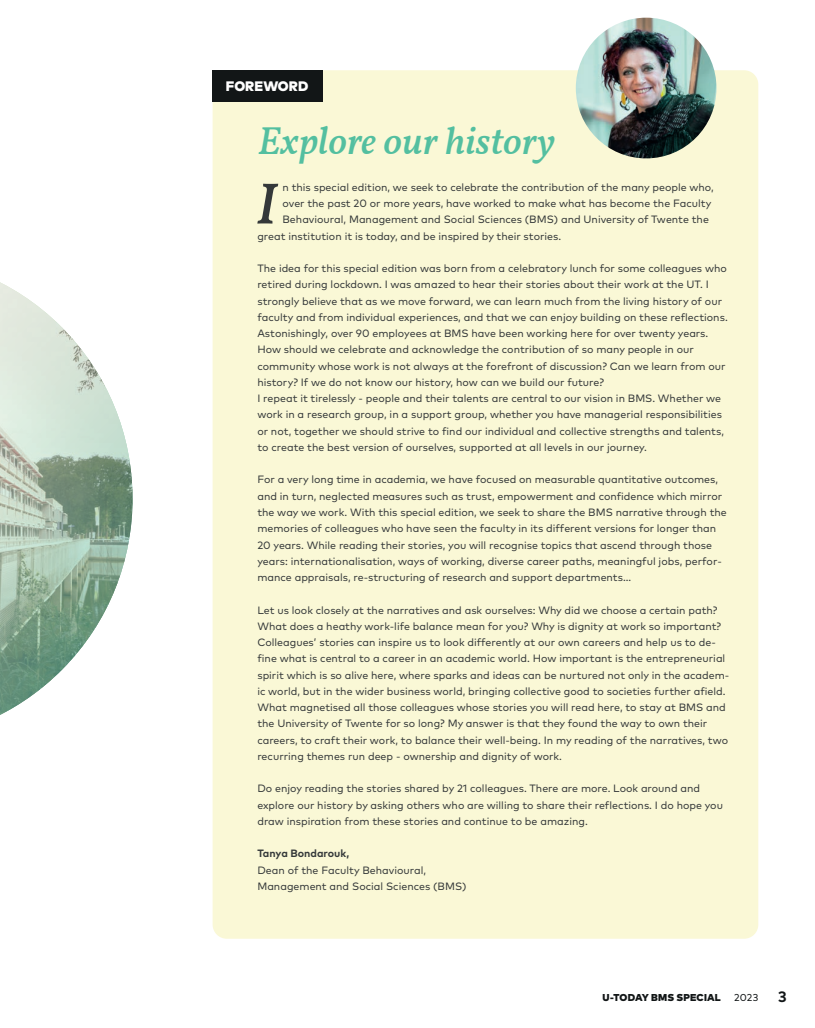
<style>
.page{position:relative;width:815px;height:1028px;background:#fff}
.page>*{position:absolute;margin:0;border:0;box-sizing:border-box;transform-origin:0 0}
.t1{font:italic 500 58.5px "Vollkorn";color:#343839}
.t2{font:italic 500 38.75px "Vollkorn";color:#53bfa0}
.t3{font:700 15px "Mark Pro";color:#121617}
.t4{font:900 13.75px "Mark Pro";letter-spacing:.005em;color:#fff}
.t5{font:10.62px/16.2px "Mark Pro";color:#343839}
.t6{font:700 10.62px "Mark Pro";color:#343839}
.t7{font:900 10px "Mark Pro";letter-spacing:.015em;color:#121617}
.t8{font:10px "Mark Pro";color:#121617}
</style>
<div class="page">
<svg style="left:0;top:282px;width:133px;height:433px"></svg>
<div style="left:213px;top:70px;width:545px;height:868px;background:#faf8d6;border-radius:14px"></div>
<div style="left:213px;top:70px;width:110px;height:32px;background:#121617"></div>
<img style="left:576px;top:18px;width:140px;height:140px;border-radius:70px">
<p class="t4" style="left:226px;top:76px;width:84px">FOREWORD</p>
<h2 class="t2" style="left:258px;top:112px;width:299px">Explore our history</h2>
<h1 class="t1" style="left:256px;top:160px;width:23px">I</h1>
<p class="t5" style="left:283px;top:178px;width:433px">n this special edition, we seek to celebrate the contribution of the many people who,</p>
<p class="t5" style="left:283px;top:194px;width:430px">over the past 20 or more years, have worked to make what has become the Faculty</p>
<p class="t5" style="left:283px;top:211px;width:428px">Behavioural, Management and Social Sciences (BMS) and University of Twente the</p>
<p class="t5" style="left:257px;top:227px;width:305px">great institution it is today, and be inspired by their stories.</p>
<p class="t5" style="left:257px;top:259px;width:472px">The idea for this special edition was born from a celebratory lunch for some colleagues who retired during lockdown. I was amazed to hear their stories about their work at the UT. I strongly believe that as we move forward, we can learn much from the living history of our faculty and from individual experiences, and that we can enjoy building on these reflections.<br>Astonishingly, over 90 employees at BMS have been working here for over twenty years.<br>How should we celebrate and acknowledge the contribution of so many people in our community whose work is not always at the forefront of discussion? Can we learn from our history? If we do not know our history, how can we build our future?<br>I repeat it tirelessly - people and their talents are central to our vision in BMS. Whether we work in a research group, in a support group, whether you have managerial responsibilities or not, together we should strive to find our individual and collective strengths and talents, to create the best version of ourselves, supported at all levels in our journey.</p>
<p class="t5" style="left:257px;top:471px;width:471px">For a very long time in academia, we have focused on measurable quantitative outcomes, and in turn, neglected measures such as trust, empowerment and confidence which mirror the way we work. With this special edition, we seek to share the BMS narrative through the memories of colleagues who have seen the faculty in its different versions for longer than 20 years. While reading their stories, you will recognise topics that ascend through those years: internationalisation, ways of working, diverse career paths, meaningful jobs, perfor&shy;mance appraisals, re-structuring of research and support departments…</p>
<p class="t5" style="left:257px;top:601px;width:474px">Let us look closely at the narratives and ask ourselves: Why did we choose a certain path?<br>What does a heathy work-life balance mean for you? Why is dignity at work so important?<br>Colleagues’ stories can inspire us to look differently at our own careers and help us to de&shy;fine what is central to a career in an academic world. How important is the entrepreneurial spirit which is so alive here, where sparks and ideas can be nurtured not only in the academ&shy;ic world, but in the wider business world, bringing collective good to societies further afield.<br>What magnetised all those colleagues whose stories you will read here, to stay at BMS and the University of Twente for so long? My answer is that they found the way to own their careers, to craft their work, to balance their well-being. In my reading of the narratives, two recurring themes run deep - ownership and dignity of work.</p>
<p class="t5" style="left:257px;top:779px;width:467px">Do enjoy reading the stories shared by 21 colleagues. There are more. Look around and explore our history by asking others who are willing to share their reflections. I do hope you draw inspiration from these stories and continue to be amazing.</p>
<p class="t6" style="left:257px;top:845px;width:93px">Tanya Bondarouk,</p>
<p class="t5" style="left:257px;top:860px;width:211px">Dean of the Faculty Behavioural,<br>Management and Social Sciences (BMS)</p>
<p class="t7" style="left:603px;top:989px;width:120px">U-TODAY BMS SPECIAL</p>
<p class="t8" style="left:734px;top:990px;width:26px">2023</p>
<h3 class="t3" style="left:778px;top:985px;width:10px">3</h3>
</div>
